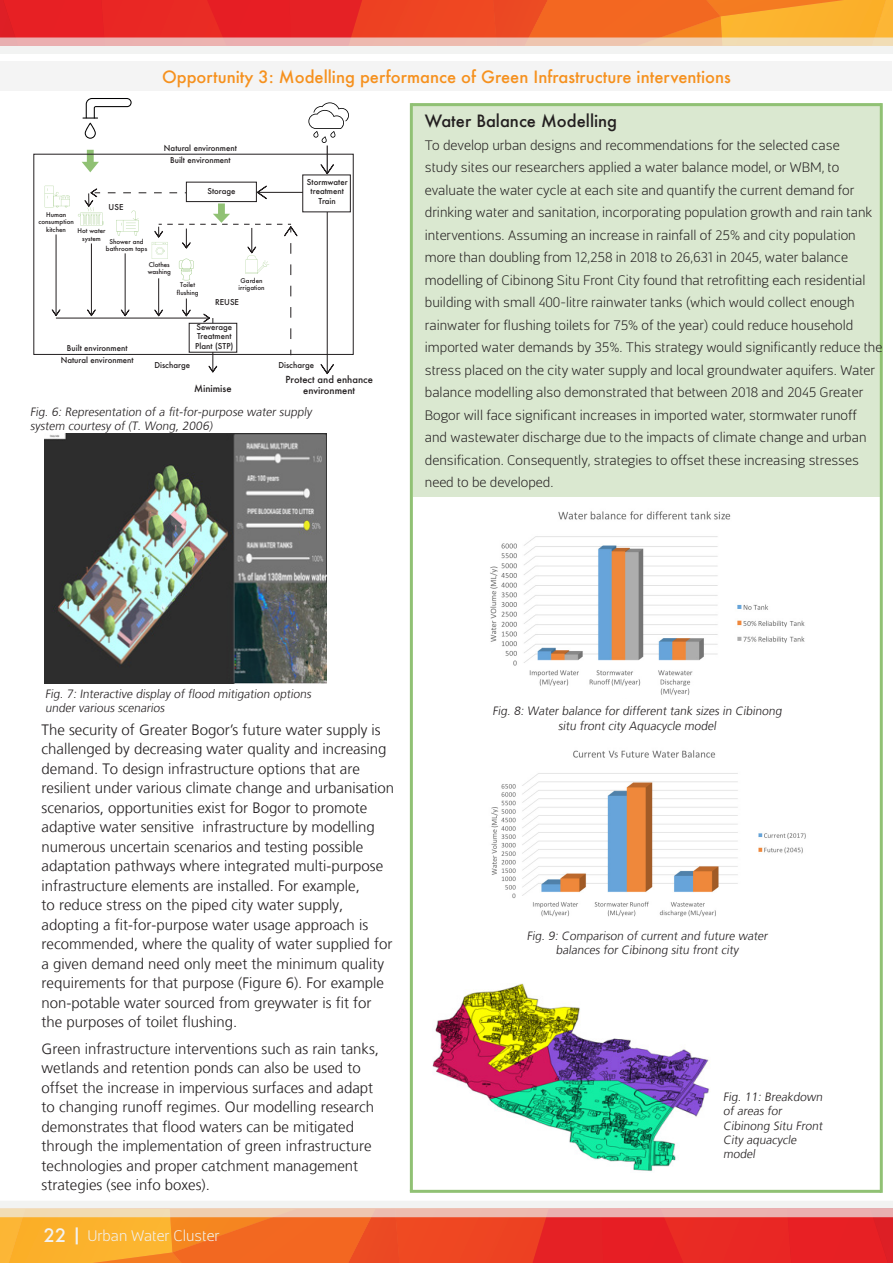
<style>
.page{position:relative;width:893px;height:1263px;background:#fff}
.page>*{position:absolute;margin:0;border:0;box-sizing:border-box;transform-origin:0 0}
.t1{font:500 16.5px "Futura";color:#f6911e}
.t2{font:500 16.5px "Futura";color:#231f20}
.t3{font:300 15px/19.5px "Frutiger LT";color:#231f20}
.t4{font:300 15px "Centuma";color:#f2f2f2}
.t5{font:300 13.5px/22.5px "Centuma";color:#231f20}
.t6{font:300 12px/14.4px "Frutiger LT";color:#231f20}
.t7{font:500 9.45px "Futura";color:#231f20}
.t8{font:500 7.95px/9.4px "Futura";color:#231f20;text-align:center}
.t9{font:500 6.3px/7.5px "Futura";color:#231f20;text-align:center}
.s1{font-family:"Futura";font-weight:500;font-size:18px}
</style>
<div class="page">
<svg style="left:0;top:0;width:893px;height:38px;background:#ee5326"></svg>
<svg style="left:0;top:38px;width:893px;height:16px"></svg>
<svg style="left:0;top:1217px;width:893px;height:46px;background:#ee5525"></svg>
<svg style="left:0;top:1201px;width:893px;height:16px"></svg>
<div style="left:0;top:61px;width:892px;height:29px;background:#f4f4f4"></div>
<div style="left:413px;top:103px;width:468px;height:393px;background:#dae8d0"></div>
<hr style="left:411px;top:103px;width:470px;height:3px;background:#90c174">
<hr style="left:410px;top:1190px;width:471px;height:3px;background:#90c174">
<img style="left:490px;top:511px;width:315px;height:184px">
<img style="left:491px;top:750px;width:315px;height:167px">
<hr style="left:410px;top:103px;width:3px;height:1088px;background:#90c174">
<hr style="left:880px;top:103px;width:3px;height:1090px;background:#90c174">
<svg style="left:83px;top:98px;width:49px;height:41px"></svg>
<svg style="left:82px;top:150px;width:17px;height:22px"></svg>
<svg style="left:45px;top:186px;width:25px;height:21px"></svg>
<svg style="left:209px;top:365px;width:8px;height:7px"></svg>
<hr style="left:213px;top:318px;width:1px;height:54px;background:#231f20">
<svg style="left:321px;top:363px;width:13px;height:11px"></svg>
<hr style="left:327px;top:207px;width:1px;height:166px;background:#231f20">
<svg style="left:308px;top:102px;width:41px;height:73px"></svg>
<hr style="left:258px;top:192px;width:46px;height:1px;background:#231f20">
<svg style="left:52px;top:309px;width:8px;height:7px"></svg>
<hr style="left:56px;top:234px;width:1px;height:81px;background:#231f20">
<hr style="left:56px;top:318px;width:153px;height:1px;background:#231f20">
<svg style="left:78px;top:185px;width:219px;height:154px"></svg>
<div style="left:303px;top:175px;width:47px;height:37px;background:#fff"></div>
<div style="left:189px;top:323px;width:48px;height:29px;background:#fff"></div>
<div style="left:189px;top:323px;width:48px;height:29px;border:1px solid #231f20"></div>
<div style="left:186px;top:182px;width:70px;height:20px;background:#fff"></div>
<div style="left:186px;top:182px;width:71px;height:20px;border:1px solid #231f20"></div>
<div style="left:34px;top:154px;width:319px;height:201px;border:1px solid #231f20"></div>
<img style="left:45px;top:433px;width:281px;height:251px">
<img style="left:432px;top:983px;width:278px;height:188px">
<p class="t1" style="left:162px;top:65px;width:570px">Opportunity 3: Modelling performance of Green Infrastructure interventions</p>
<p class="t8" style="left:164px;top:143px;width:74px">Natural environment</p>
<p class="t8" style="left:109px;top:202px;width:16px">USE</p>
<p class="t9" style="left:38px;top:210px;width:37px">Human consumption kitchen</p>
<p class="t9" style="left:77px;top:227px;width:30px">Hot water system</p>
<p class="t9" style="left:106px;top:238px;width:43px">Shower and bathroom taps</p>
<p class="t8" style="left:170px;top:155px;width:62px">Built environment</p>
<p class="t8" style="left:207px;top:186px;width:30px">Storage</p>
<p class="t8" style="left:307px;top:177px;width:42px">Stormwater treatment<br>Train</p>
<p class="t9" style="left:148px;top:261px;width:25px;text-align:left">Clothes washing</p>
<p class="t9" style="left:177px;top:281px;width:23px">Toilet flushing</p>
<p class="t9" style="left:239px;top:277px;width:27px">Garden irrigation</p>
<p class="t8" style="left:67px;top:344px;width:62px">Built environment</p>
<p class="t8" style="left:61px;top:355px;width:74px">Natural environment</p>
<p class="t8" style="left:215px;top:297px;width:25px">REUSE</p>
<p class="t8" style="left:195px;top:322px;width:40px;text-align:left">Sewerage<br>Treatment<br>Plant (STP)</p>
<p class="t8" style="left:154px;top:360px;width:37px">Discharge</p>
<p class="t8" style="left:278px;top:360px;width:37px">Discharge</p>
<p class="t7" style="left:285px;top:373px;width:89px">Protect and enhance</p>
<p class="t7" style="left:194px;top:382px;width:39px">Minimise</p>
<p class="t7" style="left:303px;top:384px;width:53px">environment</p>
<p class="t6" style="left:30px;top:404px;width:285px">Fig. 6: Representation of a fit-for-purpose water supply system courtesy of (T. Wong, 2006)</p>
<p class="t2" style="left:425px;top:110px;width:194px">Water Balance Modelling</p>
<p class="t5" style="left:425px;top:133px;width:459px">To develop urban designs and recommendations for the selected case<br>study sites our researchers applied a water balance model, or WBM, to evaluate the water cycle at each site and quantify the current demand for drinking water and sanitation, incorporating population growth and rain tank interventions. Assuming an increase in rainfall of 25% and city population more than doubling from 12,258 in 2018 to 26,631 in 2045, water balance modelling of Cibinong Situ Front City found that retrofitting each residential building with small 400-litre rainwater tanks (which would collect enough rainwater for flushing toilets for 75% of the year) could reduce household imported water demands by 35%. This strategy would significantly reduce the stress placed on the city water supply and local groundwater aquifers. Water balance modelling also demonstrated that between 2018 and 2045 Greater Bogor will face significant increases in imported water, stormwater runoff and wastewater discharge due to the impacts of climate change and urban densification. Consequently, strategies to offset these increasing stresses need to be developed.</p>
<p class="t6" style="left:45px;top:686px;width:269px">Fig. 7: Interactive display of flood mitigation options under various scenarios</p>
<p class="t3" style="left:42px;top:720px;width:354px">The security of Greater Bogor’s future water supply is challenged by decreasing water quality and increasing demand. To design infrastructure options that are resilient under various climate change and urbanisation scenarios, opportunities exist for Bogor to promote adaptive water sensitive infrastructure by modelling numerous uncertain scenarios and testing possible adaptation pathways where integrated multi-purpose infrastructure elements are installed. For example,<br>to reduce stress on the piped city water supply, adopting a fit-for-purpose water usage approach is recommended, where the quality of water supplied for a given demand need only meet the minimum quality requirements for that purpose (Figure 6). For example non-potable water sourced from greywater is fit for the purposes of toilet flushing.</p>
<p class="t3" style="left:42px;top:1039px;width:339px">Green infrastructure interventions such as rain tanks, wetlands and retention ponds can also be used to offset the increase in impervious surfaces and adapt to changing runoff regimes. Our modelling research demonstrates that flood waters can be mitigated through the implementation of green infrastructure technologies and proper catchment management strategies (see info boxes).</p>
<p class="t4" style="left:44px;top:1225px;width:177px"><span class="s1">22 |</span> Urban Water Cluster</p>
<p class="t6" style="left:492px;top:704px;width:293px;text-align:center">Fig. 8: Water balance for different tank sizes in Cibinong situ front city Aquacycle model</p>
<p class="t6" style="left:527px;top:928px;width:244px;text-align:center">Fig. 9: Comparison of current and future water balances for Cibinong situ front city</p>
<p class="t6" style="left:723px;top:1090px;width:103px">Fig. 11: Breakdown of areas for<br>Cibinong Situ Front<br>City aquacycle model</p>
</div>
